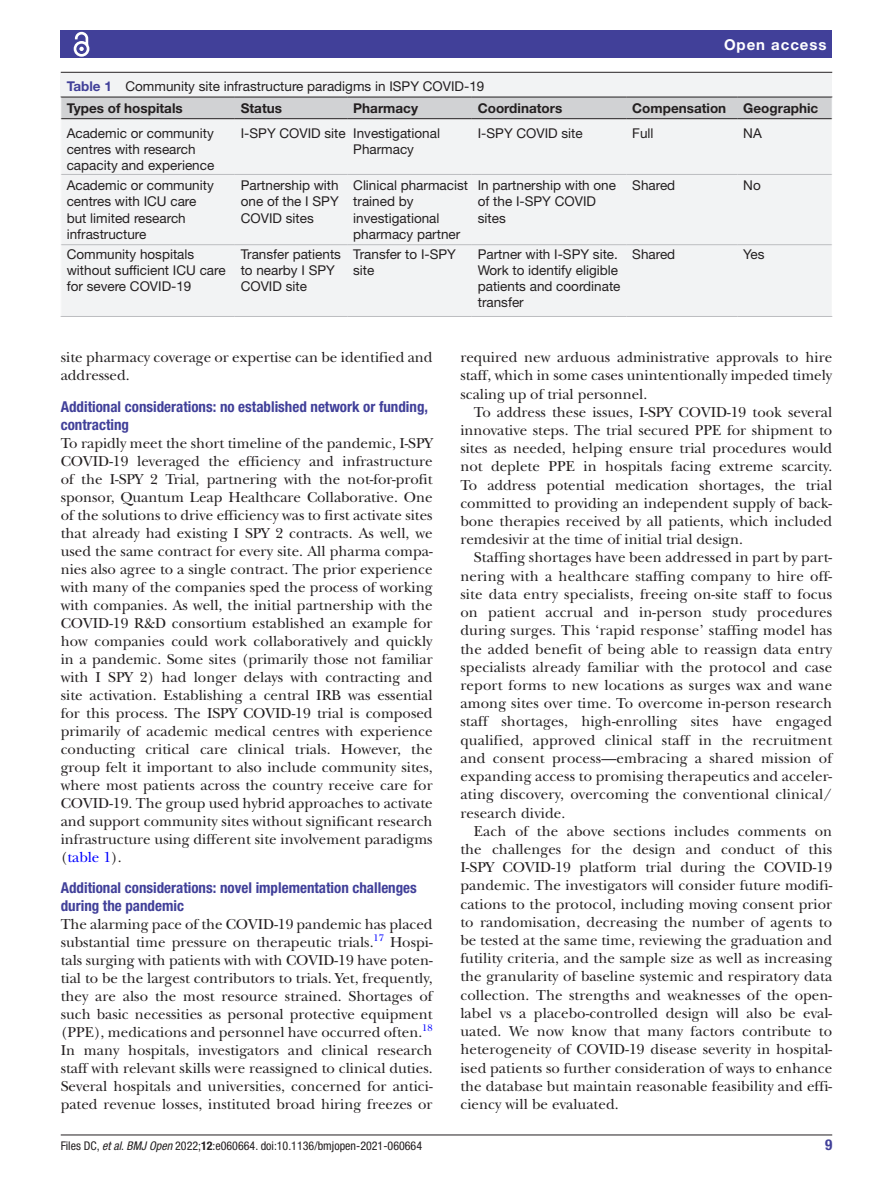
<style>
.page{position:relative;width:893px;height:1191px;background:#fff}
.page>*{position:absolute;margin:0;border:0;box-sizing:border-box;transform-origin:0 0}
.t1{font:15px/18.1px "New Baskerville";color:#231f20;text-align:justify}
.t2{font:700 condensed 15px/18px "Helvetica Neue LT Std";color:#414099}
.t3{font:700 15px "Helvetica Neue LT Std";letter-spacing:.065em;color:#fff}
.t4{font:13.5px/16.2px "Helvetica Neue LT Std";color:#231f20}
.t5{font:700 13.5px "Helvetica Neue LT Std";color:#231f20}
.t6{font:condensed 12px "Helvetica Neue LT Std";color:#231f20}
.t7{font:9.9px "New Baskerville";color:#00f}
.s1{font-weight:700;color:#414099}
.s2{font-weight:700}
.s3{color:#00f}
.s4{font-style:italic}
</style>
<div class="page">
<hr style="left:61px;top:1134px;width:771px;height:1px;background:#231f20">
<div style="left:61px;top:31px;width:771px;height:27px;background:#414099"></div>
<svg style="left:73px;top:31px;width:17px;height:26px"></svg>
<div style="left:61px;top:73px;width:771px;height:244px;background:#f2f3f4"></div>
<hr style="left:61px;top:72px;width:771px;height:1px;background:#231f20">
<hr style="left:61px;top:174px;width:174px;height:1px;background:#bcbdc0">
<hr style="left:235px;top:174px;width:112px;height:1px;background:#bcbdc0">
<hr style="left:347px;top:174px;width:125px;height:1px;background:#bcbdc0">
<hr style="left:472px;top:174px;width:154px;height:1px;background:#bcbdc0">
<hr style="left:626px;top:174px;width:111px;height:1px;background:#bcbdc0">
<hr style="left:737px;top:174px;width:95px;height:1px;background:#bcbdc0">
<hr style="left:61px;top:244px;width:174px;height:1px;background:#bcbdc0">
<hr style="left:61px;top:316px;width:174px;height:1px;background:#bcbdc0">
<hr style="left:235px;top:244px;width:112px;height:1px;background:#bcbdc0">
<hr style="left:235px;top:316px;width:112px;height:1px;background:#bcbdc0">
<hr style="left:347px;top:244px;width:125px;height:1px;background:#bcbdc0">
<hr style="left:347px;top:316px;width:125px;height:1px;background:#bcbdc0">
<hr style="left:472px;top:244px;width:154px;height:1px;background:#bcbdc0">
<hr style="left:472px;top:316px;width:154px;height:1px;background:#bcbdc0">
<hr style="left:626px;top:244px;width:111px;height:1px;background:#bcbdc0">
<hr style="left:626px;top:316px;width:111px;height:1px;background:#bcbdc0">
<hr style="left:737px;top:244px;width:95px;height:1px;background:#bcbdc0">
<hr style="left:737px;top:316px;width:95px;height:1px;background:#bcbdc0">
<svg style="left:60px;top:97px;width:773px;height:22px"></svg>
<p class="t3" style="left:724px;top:35px;width:104px">Open access</p>
<p class="t4" style="left:67px;top:75px;width:419px;line-height:22px"><span class="s1">Table 1</span> Community site infrastructure paradigms in ISPY COVID-19<br><span class="s2">Types of hospitals</span></p>
<p class="t5" style="left:241px;top:99px;width:43px">Status</p>
<p class="t5" style="left:353px;top:99px;width:66px">Pharmacy</p>
<p class="t5" style="left:478px;top:99px;width:86px">Coordinators</p>
<p class="t5" style="left:632px;top:99px;width:95px">Compensation</p>
<p class="t5" style="left:743px;top:99px;width:76px">Geographic</p>
<p class="t4" style="left:67px;top:124px;width:149px">Academic or community centres with research capacity and experience</p>
<p class="t4" style="left:353px;top:124px;width:88px;text-indent:-112px">I-SPY COVID site Investigational<br>Pharmacy</p>
<p class="t4" style="left:478px;top:124px;width:107px">I-SPY COVID site</p>
<p class="t4" style="left:632px;top:124px;width:23px">Full</p>
<p class="t4" style="left:743px;top:124px;width:20px">NA</p>
<p class="t4" style="left:67px;top:177px;width:149px">Academic or community centres with ICU care but limited research infrastructure</p>
<p class="t4" style="left:241px;top:177px;width:100px;text-align:justify">Partnership with one of the I SPY COVID sites</p>
<p class="t4" style="left:353px;top:177px;width:116px">Clinical pharmacist trained by investigational pharmacy partner</p>
<p class="t4" style="left:478px;top:177px;width:140px">In partnership with one of the I-SPY COVID sites</p>
<p class="t4" style="left:632px;top:177px;width:45px">Shared</p>
<p class="t4" style="left:743px;top:177px;width:19px">No</p>
<p class="t4" style="left:67px;top:246px;width:161px">Community hospitals without sufficient ICU care for severe COVID-19</p>
<p class="t4" style="left:241px;top:246px;width:102px">Transfer patients to nearby I SPY<br>COVID site</p>
<p class="t4" style="left:353px;top:246px;width:104px">Transfer to I-SPY site</p>
<p class="t4" style="left:478px;top:246px;width:144px">Partner with I-SPY site.<br>Work to identify eligible patients and coordinate transfer</p>
<p class="t4" style="left:632px;top:246px;width:45px">Shared</p>
<p class="t4" style="left:743px;top:246px;width:23px">Yes</p>
<p class="t1" style="left:61px;top:348px;width:373px">site pharmacy coverage or expertise can be identified and addressed.</p>
<p class="t2" style="left:61px;top:397px;width:369px">Additional considerations: no established network or funding, contracting</p>
<p class="t1" style="left:61px;top:434px;width:373px">To rapidly meet the short timeline of the pandemic, I-SPY COVID-19 leveraged the efficiency and infrastructure of the I-SPY 2 Trial, partnering with the not-for-profit sponsor, Quantum Leap Healthcare Collaborative. One of the solutions to drive efficiency was to first activate sites that already had existing I SPY 2 contracts. As well, we used the same contract for every site. All pharma compa&shy;nies also agree to a single contract. The prior experience with many of the companies sped the process of working with companies. As well, the initial partnership with the COVID-19 R&amp;D consortium established an example for how companies could work collaboratively and quickly in a pandemic. Some sites (primarily those not familiar with I SPY 2) had longer delays with contracting and site activation. Establishing a central IRB was essential for this process. The ISPY COVID-19 trial is composed primarily of academic medical centres with experience conducting critical care clinical trials. However, the group felt it important to also include community sites, where most patients across the country receive care for COVID-19. The group used hybrid approaches to activate and support community sites without significant research infrastructure using different site involvement paradigms (<span class="s3">table 1</span>).</p>
<p class="t2" style="left:61px;top:878px;width:358px">Additional considerations: novel implementation challenges during the pandemic</p>
<p class="t1" style="left:61px;top:915px;width:373px">The alarming pace of the COVID-19 pandemic has placed substantial time pressure on therapeutic trials.</p>
<p class="t7" style="left:374px;top:931px;width:12px">17</p>
<p class="t1" style="left:61px;top:933px;width:373px;text-indent:329px">Hospi&shy;tals surging with patients with with COVID-19 have poten&shy;tial to be the largest contributors to trials. Yet, frequently, they are also the most resource strained. Shortages of such basic necessities as personal protective equipment (PPE), medications and personnel have occurred often.</p>
<p class="t7" style="left:422px;top:1021px;width:12px">18</p>
<p class="t1" style="left:61px;top:1041px;width:373px">In many hospitals, investigators and clinical research staff with relevant skills were reassigned to clinical duties.<br>Several hospitals and universities, concerned for antici&shy;pated revenue losses, instituted broad hiring freezes or</p>
<p class="t1" style="left:460px;top:348px;width:373px">required new arduous administrative approvals to hire staff, which in some cases unintentionally impeded timely scaling up of trial personnel.</p>
<p class="t1" style="left:460px;top:403px;width:373px;text-indent:14px">To address these issues, I-SPY COVID-19 took several innovative steps. The trial secured PPE for shipment to sites as needed, helping ensure trial procedures would not deplete PPE in hospitals facing extreme scarcity.<br>To address potential medication shortages, the trial committed to providing an independent supply of back&shy;bone therapies received by all patients, which included remdesivir at the time of initial trial design.</p>
<p class="t1" style="left:460px;top:548px;width:373px;text-indent:14px">Staffing shortages have been addressed in part by part&shy;nering with a healthcare staffing company to hire off&shy;site data entry specialists, freeing on-site staff to focus on patient accrual and in-person study procedures during surges. This ‘rapid response’ staffing model has the added benefit of being able to reassign data entry specialists already familiar with the protocol and case report forms to new locations as surges wax and wane among sites over time. To overcome in-person research staff shortages, high-enrolling sites have engaged qualified, approved clinical staff in the recruitment and consent process—embracing a shared mission of expanding access to promising therapeutics and acceler&shy;ating discovery, overcoming the conventional clinical/ research divide.</p>
<p class="t1" style="left:460px;top:822px;width:373px;text-indent:14px">Each of the above sections includes comments on the challenges for the design and conduct of this I-SPY COVID-19 platform trial during the COVID-19 pandemic. The investigators will consider future modifi&shy;cations to the protocol, including moving consent prior to randomisation, decreasing the number of agents to be tested at the same time, reviewing the graduation and futility criteria, and the sample size as well as increasing the granularity of baseline systemic and respiratory data collection. The strengths and weaknesses of the open&shy;label vs a placebo-controlled design will also be eval&shy;uated. We now know that many factors contribute to heterogeneity of COVID-19 disease severity in hospital&shy;ised patients so further consideration of ways to enhance the database but maintain reasonable feasibility and effi&shy;ciency will be evaluated.</p>
<p class="t6" style="left:61px;top:1138px;width:363px">Files DC, <span class="s4">et al</span>. <span class="s4">BMJ Open</span> 2022;<span class="s2">12</span>:e060664. doi:10.1136/bmjopen-2021-060664</p>
<p class="t2" style="left:825px;top:1135px;width:9px">9</p>
</div>
